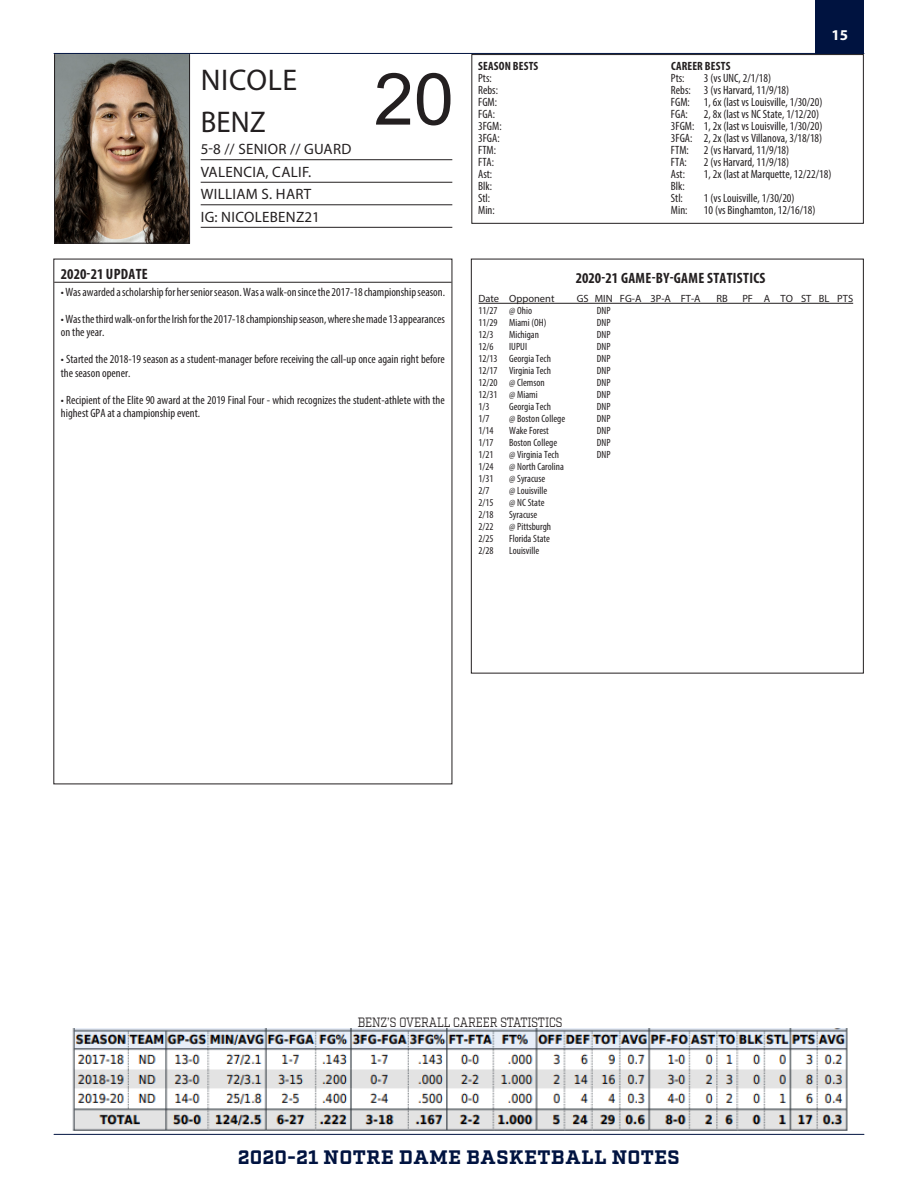
<style>
.page{position:relative;width:918px;height:1188px;background:#fff}
.page>*{position:absolute;margin:0;border:0;box-sizing:border-box;transform-origin:0 0}
.Player_Number{font:72px "Arial";color:#231f20}
.Player_First_Name{font:30px "Myriad Pro";letter-spacing:.01em;color:#231f20}
.Player_First_Name-2{font:30px "Myriad Pro";letter-spacing:.01em;color:#231f20;scale:.96 1}
.t1{font:700 19.5px "Factoria";letter-spacing:.025em;color:#001340}
.Player_Pos_-_Ht_-_Wt{font:15px "Myriad Pro";letter-spacing:.02em;color:#231f20}
.Player_Stats{font:700 condensed 15px "Myriad Pro";letter-spacing:.02em;color:#231f20}
.Player_Bio_Notes_hea{font:700 condensed 15px "Myriad Pro";letter-spacing:.02em;color:#231f20}
.t2{font:700 15px "Myriad Pro";color:#fff}
.CareerHdr{font:13.5px "Factoria";letter-spacing:-.005em;color:#231f20;scale:.8 1}
.Player_Bios_Notes_te{font:condensed 12px/13.5px "Myriad Pro";color:#231f20}
.t3{font:700 condensed 12px "Myriad Pro";letter-spacing:.015em;color:#231f20}
.Player_Stats-2{font:condensed 10.5px "Myriad Pro";color:#231f20}
.Player_Stats-3{font:10.5px "Myriad Pro";color:#231f20}
</style>
<div class="page">
<div style="left:815px;top:0;width:49px;height:53px;background:#001340"></div>
<hr style="left:54px;top:53px;width:810px;height:1px;background:#001340">
<hr style="left:54px;top:1134px;width:810px;height:1px;background:#001340">
<hr style="left:201px;top:159px;width:251px;height:1px;background:#231f20">
<hr style="left:201px;top:182px;width:251px;height:1px;background:#231f20">
<hr style="left:201px;top:205px;width:251px;height:1px;background:#231f20">
<hr style="left:201px;top:227px;width:251px;height:1px;background:#231f20">
<img style="left:56px;top:56px;width:132px;height:186px">
<div style="left:54px;top:54px;width:136px;height:190px;border:1px solid #231f20"></div>
<hr style="left:54px;top:282px;width:398px;height:1px;background:#231f20">
<div style="left:471px;top:54px;width:393px;height:170px;border:1px solid #231f20"></div>
<img style="left:72px;top:1029px;width:776px;height:102px">
<hr style="left:478px;top:303px;width:375px;height:1px;background:#231f20">
<p class="Player_First_Name" style="left:201px;top:61px;width:98px">NICOLE</p>
<p class="Player_First_Name-2" style="left:201px;top:103px;width:69px">BENZ</p>
<p class="Player_Pos_-_Ht_-_Wt" style="left:201px;top:140px;width:152px">5-8 // SENIOR // GUARD</p>
<p class="Player_Pos_-_Ht_-_Wt" style="left:201px;top:162px;width:112px">VALENCIA, CALIF.</p>
<p class="Player_Pos_-_Ht_-_Wt" style="left:201px;top:185px;width:112px">WILLIAM S. HART</p>
<p class="Player_Pos_-_Ht_-_Wt" style="left:201px;top:207px;width:121px">IG: NICOLEBENZ21</p>
<p class="Player_Number" style="left:374px;top:52px;width:82px">20</p>
<p class="Player_Bio_Notes_hea" style="left:61px;top:265px;width:88px">2020-21 UPDATE</p>
<p class="Player_Bios_Notes_te" style="left:61px;top:285px;width:386px">• Was awarded a scholarship for her senior season. Was a walk-on since the 2017-18 championship season.</p>
<p class="Player_Bios_Notes_te" style="left:61px;top:312px;width:385px">• Was the third walk-on for the Irish for the 2017-18 championship season, where she made 13 appearances on the year.</p>
<p class="Player_Bios_Notes_te" style="left:61px;top:352px;width:385px">• Started the 2018-19 season as a student-manager before receiving the call-up once again right before the season opener.</p>
<p class="Player_Bios_Notes_te" style="left:61px;top:393px;width:385px">• Recipient of the Elite 90 award at the 2019 Final Four - which recognizes the student-athlete with the highest GPA at a championship event.</p>
<p class="t3" style="left:478px;top:58px;width:61px">SEASON BESTS</p>
<p class="Player_Bios_Notes_te" style="left:478px;top:71px;width:15px">Pts:</p>
<p class="Player_Bios_Notes_te" style="left:478px;top:83px;width:21px">Rebs:</p>
<p class="Player_Bios_Notes_te" style="left:478px;top:95px;width:20px">FGM:</p>
<p class="Player_Bios_Notes_te" style="left:478px;top:107px;width:18px">FGA:</p>
<p class="Player_Bios_Notes_te" style="left:478px;top:119px;width:25px">3FGM:</p>
<p class="Player_Bios_Notes_te" style="left:478px;top:131px;width:23px">3FGA:</p>
<p class="Player_Bios_Notes_te" style="left:478px;top:143px;width:19px">FTM:</p>
<p class="Player_Bios_Notes_te" style="left:478px;top:155px;width:17px">FTA:</p>
<p class="Player_Bios_Notes_te" style="left:478px;top:167px;width:16px">Ast:</p>
<p class="Player_Bios_Notes_te" style="left:478px;top:179px;width:15px">Blk:</p>
<p class="Player_Bios_Notes_te" style="left:478px;top:191px;width:14px">Stl:</p>
<p class="Player_Bios_Notes_te" style="left:478px;top:203px;width:18px">Min:</p>
<p class="t2" style="left:832px;top:25px;width:18px">15</p>
<p class="t3" style="left:671px;top:58px;width:61px">CAREER BESTS</p>
<p class="Player_Bios_Notes_te" style="left:671px;top:71px;width:15px">Pts:</p>
<p class="Player_Bios_Notes_te" style="left:704px;top:71px;width:69px">3 (vs UNC, 2/1/18)</p>
<p class="Player_Bios_Notes_te" style="left:671px;top:83px;width:120px">Rebs: 3 (vs Harvard, 11/9/18)</p>
<p class="Player_Bios_Notes_te" style="left:671px;top:95px;width:153px">FGM: 1, 6x (last vs Louisville, 1/30/20)</p>
<p class="Player_Bios_Notes_te" style="left:671px;top:107px;width:18px">FGA:</p>
<p class="Player_Bios_Notes_te" style="left:704px;top:107px;width:117px">2, 8x (last vs NC State, 1/12/20)</p>
<p class="Player_Bios_Notes_te" style="left:671px;top:119px;width:153px">3FGM: 1, 2x (last vs Louisville, 1/30/20)</p>
<p class="Player_Bios_Notes_te" style="left:671px;top:131px;width:153px">3FGA: 2, 2x (last vs Villanova, 3/18/18)</p>
<p class="Player_Bios_Notes_te" style="left:671px;top:143px;width:19px">FTM:</p>
<p class="Player_Bios_Notes_te" style="left:704px;top:143px;width:87px">2 (vs Harvard, 11/9/18)</p>
<p class="Player_Bios_Notes_te" style="left:671px;top:155px;width:17px">FTA:</p>
<p class="Player_Bios_Notes_te" style="left:704px;top:155px;width:87px">2 (vs Harvard, 11/9/18)</p>
<p class="Player_Bios_Notes_te" style="left:671px;top:167px;width:16px">Ast:</p>
<p class="Player_Bios_Notes_te" style="left:704px;top:167px;width:129px">1, 2x (last at Marquette, 12/22/18)</p>
<p class="Player_Bios_Notes_te" style="left:671px;top:179px;width:15px">Blk:</p>
<p class="Player_Bios_Notes_te" style="left:671px;top:191px;width:14px">Stl:</p>
<p class="Player_Bios_Notes_te" style="left:704px;top:191px;width:92px">1 (vs Louisville, 1/30/20)</p>
<p class="Player_Bios_Notes_te" style="left:671px;top:203px;width:18px">Min:</p>
<p class="Player_Bios_Notes_te" style="left:704px;top:203px;width:113px">10 (vs Binghamton, 12/16/18)</p>
<p class="Player_Stats" style="left:576px;top:268px;width:191px">2020-21 GAME-BY-GAME STATISTICS</p>
<p class="Player_Stats-3" style="left:478px;top:292px;width:78px">Date Opponent</p>
<p class="Player_Stats-3" style="left:577px;top:292px;width:125px">GS MIN FG-A 3P-A FT-A</p>
<p class="Player_Stats-3" style="left:717px;top:292px;width:13px">RB</p>
<p class="Player_Stats-3" style="left:742px;top:292px;width:112px">PF A TO ST BL PTS</p>
<p class="Player_Stats-2" style="left:478px;top:304px;width:55px">11/27 @ Ohio</p>
<p class="Player_Stats-2" style="left:597px;top:304px;width:15px">DNP</p>
<p class="Player_Stats-2" style="left:478px;top:316px;width:69px">11/29 Miami (OH)</p>
<p class="Player_Stats-2" style="left:597px;top:316px;width:15px">DNP</p>
<p class="Player_Stats-2" style="left:478px;top:328px;width:17px">12/3</p>
<p class="Player_Stats-2" style="left:509px;top:328px;width:31px">Michigan</p>
<p class="Player_Stats-2" style="left:597px;top:328px;width:15px">DNP</p>
<p class="Player_Stats-2" style="left:478px;top:340px;width:17px">12/6</p>
<p class="Player_Stats-2" style="left:509px;top:340px;width:19px">IUPUI</p>
<p class="Player_Stats-2" style="left:597px;top:340px;width:15px">DNP</p>
<p class="Player_Stats-2" style="left:478px;top:352px;width:74px">12/13 Georgia Tech</p>
<p class="Player_Stats-2" style="left:597px;top:352px;width:15px">DNP</p>
<p class="Player_Stats-2" style="left:478px;top:364px;width:74px">12/17 Virginia Tech</p>
<p class="Player_Stats-2" style="left:597px;top:364px;width:15px">DNP</p>
<p class="Player_Stats-2" style="left:478px;top:376px;width:68px">12/20 @ Clemson</p>
<p class="Player_Stats-2" style="left:597px;top:376px;width:15px">DNP</p>
<p class="Player_Stats-2" style="left:478px;top:388px;width:61px">12/31 @ Miami</p>
<p class="Player_Stats-2" style="left:597px;top:388px;width:15px">DNP</p>
<p class="Player_Stats-2" style="left:478px;top:400px;width:13px">1/3</p>
<p class="Player_Stats-2" style="left:509px;top:400px;width:43px">Georgia Tech</p>
<p class="Player_Stats-2" style="left:597px;top:400px;width:15px">DNP</p>
<p class="Player_Stats-2" style="left:478px;top:412px;width:13px">1/7</p>
<p class="Player_Stats-2" style="left:509px;top:412px;width:57px">@ Boston College</p>
<p class="Player_Stats-2" style="left:597px;top:412px;width:15px">DNP</p>
<p class="Player_Stats-2" style="left:478px;top:424px;width:17px">1/14</p>
<p class="Player_Stats-2" style="left:509px;top:424px;width:41px">Wake Forest</p>
<p class="Player_Stats-2" style="left:597px;top:424px;width:15px">DNP</p>
<p class="Player_Stats-2" style="left:478px;top:436px;width:17px">1/17</p>
<p class="Player_Stats-2" style="left:509px;top:436px;width:49px">Boston College</p>
<p class="Player_Stats-2" style="left:597px;top:436px;width:15px">DNP</p>
<p class="Player_Stats-2" style="left:478px;top:448px;width:17px">1/21</p>
<p class="Player_Stats-2" style="left:509px;top:448px;width:51px">@ Virginia Tech</p>
<p class="Player_Stats-2" style="left:597px;top:448px;width:15px">DNP</p>
<p class="Player_Stats-2" style="left:478px;top:460px;width:17px">1/24</p>
<p class="Player_Stats-2" style="left:509px;top:460px;width:56px">@ North Carolina</p>
<p class="Player_Stats-2" style="left:478px;top:472px;width:17px">1/31</p>
<p class="Player_Stats-2" style="left:509px;top:472px;width:38px">@ Syracuse</p>
<p class="Player_Stats-2" style="left:478px;top:484px;width:13px">2/7</p>
<p class="Player_Stats-2" style="left:509px;top:484px;width:40px">@ Louisville</p>
<p class="Player_Stats-2" style="left:478px;top:496px;width:17px">2/15</p>
<p class="Player_Stats-2" style="left:509px;top:496px;width:37px">@ NC State</p>
<p class="Player_Stats-2" style="left:478px;top:508px;width:17px">2/18</p>
<p class="Player_Stats-2" style="left:509px;top:508px;width:30px">Syracuse</p>
<p class="Player_Stats-2" style="left:478px;top:520px;width:17px">2/22</p>
<p class="Player_Stats-2" style="left:509px;top:520px;width:43px">@ Pittsburgh</p>
<p class="Player_Stats-2" style="left:478px;top:532px;width:17px">2/25</p>
<p class="Player_Stats-2" style="left:509px;top:532px;width:42px">Florida State</p>
<p class="Player_Stats-2" style="left:478px;top:544px;width:17px">2/28</p>
<p class="Player_Stats-2" style="left:509px;top:544px;width:32px">Louisville</p>
<p class="CareerHdr" style="left:358px;top:1014px;width:257px">BENZ’S OVERALL CAREER STATISTICS</p>
<h3 class="t1" style="left:238px;top:1145px;width:443px">2020-21 NOTRE DAME BASKETBALL NOTES</h3>
</div>
